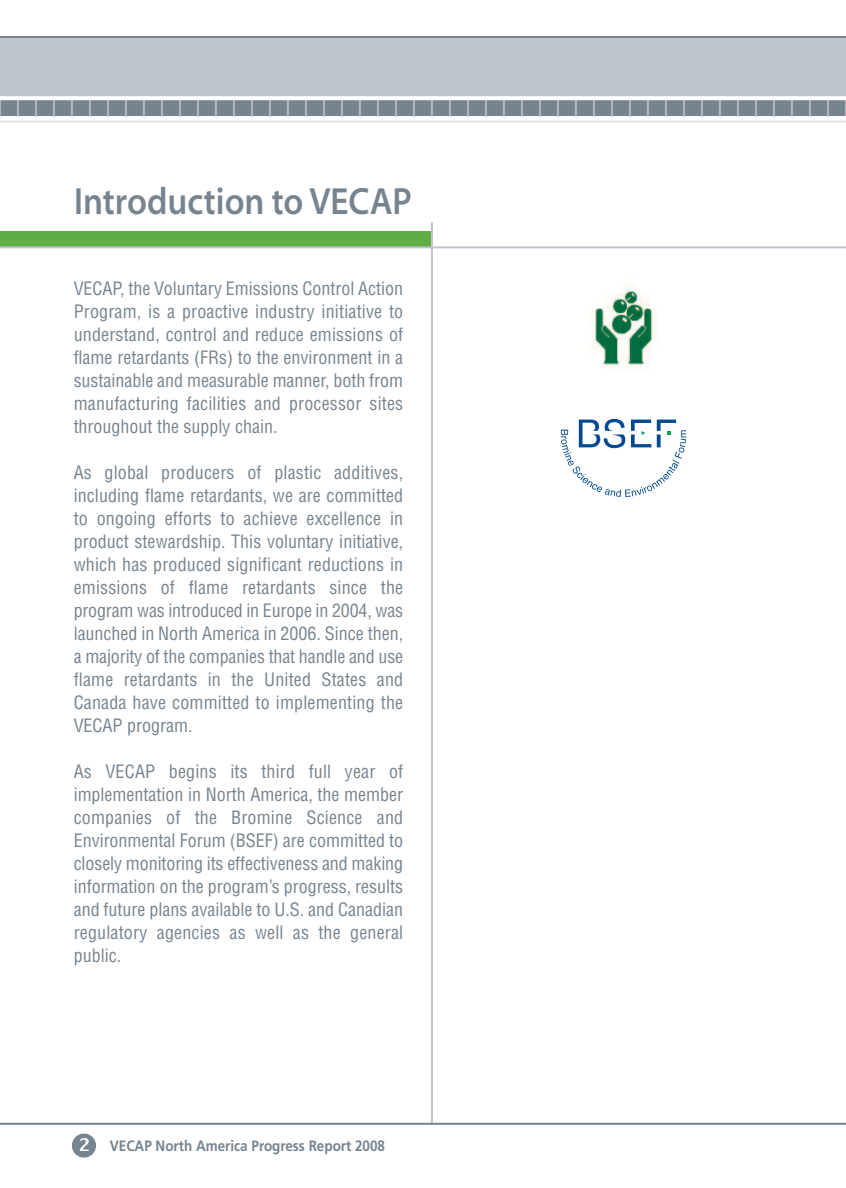
<style>
.page{position:relative;width:846px;height:1188px;background:#fff}
.page>*{position:absolute;margin:0;border:0;box-sizing:border-box;transform-origin:0 0}
.t1{font:38px "Myriad MM.215.wt.700.wd";color:#76848f;scale:.85 1}
.t2{font:condensed 18px/23px "Helvetica";letter-spacing:.01em;color:#76848f;text-align:justify}
.t3{font:700 15px "Frutiger";color:#76848f;scale:.9 1}
.s1{font-family:"Chicago";font-weight:400;font-size:17px;color:#fff}
</style>
<div class="page">
<div style="left:0;top:37px;width:846px;height:76px;background:#bdc4cc"></div>
<div style="left:0;top:100px;width:846px;height:20px;background:#76848f"></div>
<svg style="left:845px;top:100px;width:1px;height:17px"></svg>
<div style="left:0;top:231px;width:432px;height:16px;background:#60ad45"></div>
<hr style="left:431px;top:222px;width:2px;height:902px;background:#bdc4cc">
<svg style="left:0;top:100px;width:1px;height:17px"></svg>
<svg style="left:17px;top:100px;width:2px;height:17px"></svg>
<svg style="left:35px;top:100px;width:2px;height:17px"></svg>
<svg style="left:53px;top:100px;width:2px;height:17px"></svg>
<svg style="left:71px;top:100px;width:2px;height:17px"></svg>
<svg style="left:89px;top:100px;width:2px;height:17px"></svg>
<svg style="left:107px;top:100px;width:2px;height:17px"></svg>
<svg style="left:125px;top:100px;width:2px;height:17px"></svg>
<svg style="left:143px;top:100px;width:2px;height:17px"></svg>
<svg style="left:161px;top:100px;width:2px;height:17px"></svg>
<svg style="left:179px;top:100px;width:2px;height:17px"></svg>
<svg style="left:197px;top:100px;width:2px;height:17px"></svg>
<svg style="left:215px;top:100px;width:2px;height:17px"></svg>
<svg style="left:233px;top:100px;width:2px;height:17px"></svg>
<svg style="left:251px;top:100px;width:2px;height:17px"></svg>
<svg style="left:269px;top:100px;width:2px;height:17px"></svg>
<svg style="left:287px;top:100px;width:2px;height:17px"></svg>
<svg style="left:305px;top:100px;width:2px;height:17px"></svg>
<svg style="left:323px;top:100px;width:2px;height:17px"></svg>
<svg style="left:341px;top:100px;width:2px;height:17px"></svg>
<svg style="left:359px;top:100px;width:2px;height:17px"></svg>
<svg style="left:377px;top:100px;width:2px;height:17px"></svg>
<svg style="left:395px;top:100px;width:2px;height:17px"></svg>
<svg style="left:413px;top:100px;width:2px;height:17px"></svg>
<svg style="left:431px;top:100px;width:2px;height:17px"></svg>
<svg style="left:449px;top:100px;width:2px;height:17px"></svg>
<svg style="left:467px;top:100px;width:2px;height:17px"></svg>
<svg style="left:485px;top:100px;width:2px;height:17px"></svg>
<svg style="left:503px;top:100px;width:2px;height:17px"></svg>
<svg style="left:521px;top:100px;width:2px;height:17px"></svg>
<svg style="left:539px;top:100px;width:2px;height:17px"></svg>
<svg style="left:557px;top:100px;width:2px;height:17px"></svg>
<svg style="left:575px;top:100px;width:2px;height:17px"></svg>
<svg style="left:593px;top:100px;width:2px;height:17px"></svg>
<svg style="left:611px;top:100px;width:2px;height:17px"></svg>
<svg style="left:629px;top:100px;width:2px;height:17px"></svg>
<svg style="left:647px;top:100px;width:2px;height:17px"></svg>
<svg style="left:665px;top:100px;width:2px;height:17px"></svg>
<svg style="left:683px;top:100px;width:2px;height:17px"></svg>
<svg style="left:701px;top:100px;width:2px;height:17px"></svg>
<svg style="left:719px;top:100px;width:2px;height:17px"></svg>
<svg style="left:737px;top:100px;width:2px;height:17px"></svg>
<svg style="left:755px;top:100px;width:2px;height:17px"></svg>
<svg style="left:773px;top:100px;width:2px;height:17px"></svg>
<svg style="left:791px;top:100px;width:2px;height:17px"></svg>
<svg style="left:809px;top:100px;width:2px;height:17px"></svg>
<svg style="left:827px;top:100px;width:2px;height:17px"></svg>
<svg style="left:72px;top:1133px;width:24px;height:25px"></svg>
<hr style="left:0;top:246px;width:846px;height:2px;background:#bdc4cc">
<hr style="left:0;top:1123px;width:846px;height:2px;background:#76848f">
<hr style="left:0;top:36px;width:846px;height:2px;background:#76848f">
<svg style="left:0;top:117px;width:846px;height:4px;fill:#fff"></svg>
<svg style="left:0;top:96px;width:846px;height:4px;fill:#fff"></svg>
<svg style="left:561px;top:419px;width:125px;height:78px"></svg>
<img style="left:589px;top:280px;width:69px;height:91px">
<h1 class="t1" style="left:74px;top:187px;width:399px">Introduction to VECAP</h1>
<p class="t2" style="left:74px;top:277px;width:331px">VECAP, the Voluntary Emissions Control Action Program, is a proactive industry initiative to understand, control and reduce emissions of flame retardants (FRs) to the environment in a sustainable and measurable manner, both from manufacturing facilities and processor sites throughout the supply chain.</p>
<p class="t2" style="left:74px;top:461px;width:331px">As global producers of plastic additives, including flame retardants, we are committed to ongoing efforts to achieve excellence in product stewardship. This voluntary initiative, which has produced significant reductions in emissions of flame retardants since the program was introduced in Europe in 2004, was launched in North America in 2006. Since then, a majority of the companies that handle and use flame retardants in the United States and Canada have committed to implementing the VECAP program.</p>
<p class="t2" style="left:74px;top:760px;width:331px">As VECAP begins its third full year of implementation in North America, the member companies of the Bromine Science and Environmental Forum (BSEF) are committed to closely monitoring its effectiveness and making information on the program’s progress, results and future plans available to U.S. and Canadian regulatory agencies as well as the general public.</p>
<p class="t3" style="left:79px;top:1140px;width:342px"><span class="s1">2</span> VECAP North America Progress Report 2008</p>
</div>
